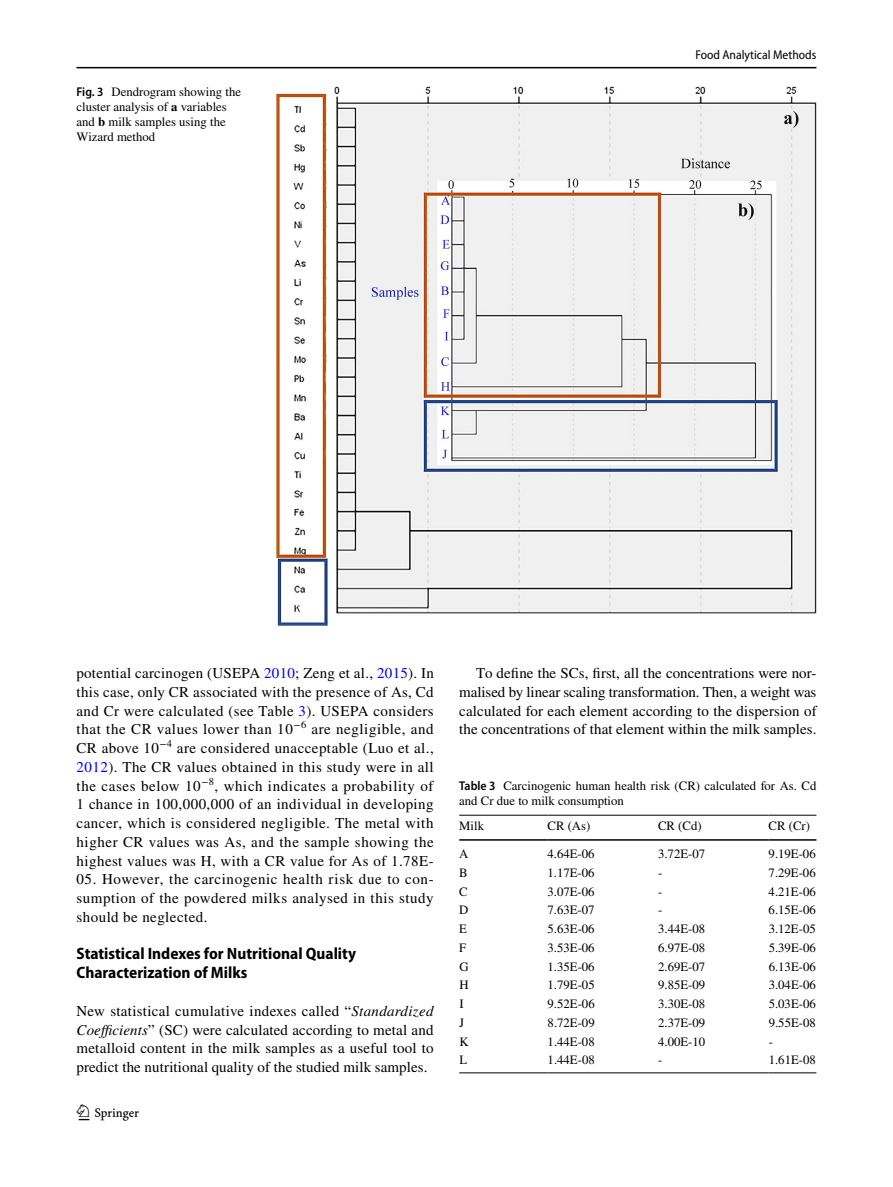
<style>
.page{position:relative;width:893px;height:1187px;background:#fff}
.page>*{position:absolute;margin:0;border:0;box-sizing:border-box;transform-origin:0 0}
.t1{font:22.5px "Springnew Regular 2";color:#000}
.t2{font:700 semi-condensed 16.5px/18.8px "Myriad Pro";color:#000}
.t3{font:15px/18.8px "STIX";letter-spacing:.015em;color:#000;text-align:justify}
.t4{font:12.75px/15px "STIX";color:#000}
.t5{font:semi-condensed 12.75px "Myriad Pro";color:#000}
.s1{font-family:"Myriad Pro";font-weight:600;font-stretch:semi-condensed}
.s2{font-weight:700}
.s3{color:#00f}
.s4{font-style:italic}
</style>
<div class="page">
<hr style="left:77px;top:67px;width:739px;height:1px;background:#000">
<img style="left:276px;top:87px;width:540px;height:538px">
<hr style="left:459px;top:814px;width:88px;height:1px;background:#000">
<hr style="left:459px;top:839px;width:88px;height:1px;background:#000">
<hr style="left:547px;top:814px;width:111px;height:1px;background:#000">
<hr style="left:547px;top:839px;width:111px;height:1px;background:#000">
<hr style="left:658px;top:814px;width:111px;height:1px;background:#000">
<hr style="left:658px;top:839px;width:111px;height:1px;background:#000">
<hr style="left:769px;top:814px;width:47px;height:1px;background:#000">
<hr style="left:769px;top:839px;width:47px;height:1px;background:#000">
<hr style="left:459px;top:1072px;width:88px;height:1px;background:#000">
<hr style="left:547px;top:1072px;width:111px;height:1px;background:#000">
<hr style="left:658px;top:1072px;width:111px;height:1px;background:#000">
<hr style="left:769px;top:1072px;width:47px;height:1px;background:#000">
<p class="t4" style="left:77px;top:85px;width:166px"><span class="s1">Fig. 3</span> Dendrogram showing the cluster analysis of <span class="s2">a</span> variables and <span class="s2">b</span> milk samples using the<br>Wizard method</p>
<p class="t5" style="left:695px;top:48px;width:123px">Food Analytical Methods</p>
<p class="t3" style="left:77px;top:664px;width:359px">potential carcinogen (USEPA <span class="s3">2010</span>; Zeng et al., <span class="s3">2015</span>). In this case, only CR associated with the presence of As, Cd and Cr were calculated (see Table <span class="s3">3</span>). USEPA considers that the CR values lower than 10<sup>−6</sup> are negligible, and CR above 10<sup>−4</sup> are considered unacceptable (Luo et al., <span class="s3">2012</span>). The CR values obtained in this study were in all the cases below 10<sup>−8</sup>, which indicates a probability of 1 chance in 100,000,000 of an individual in developing cancer, which is considered negligible. The metal with higher CR values was As, and the sample showing the highest values was H, with a CR value for As of 1.78E-</p>
<p class="t3" style="left:77px;top:871px;width:359px">05. However, the carcinogenic health risk due to con&shy;sumption of the powdered milks analysed in this study should be neglected.</p>
<p class="t2" style="left:77px;top:944px;width:281px">Statistical Indexes for Nutritional Quality<br>Characterization of Milks</p>
<p class="t3" style="left:77px;top:1002px;width:359px">New statistical cumulative indexes called “<span class="s4">Standardized Coefficients</span>” (SC) were calculated according to metal and metalloid content in the milk samples as a useful tool to predict the nutritional quality of the studied milk samples.</p>
<h1 class="t1" style="left:79px;top:1104px;width:62px">1 3</h1>
<p class="t3" style="left:459px;top:664px;width:359px;text-indent:17px">To define the SCs, first, all the concentrations were nor&shy;malised by linear scaling transformation. Then, a weight was calculated for each element according to the dispersion of the concentrations of that element within the milk samples.</p>
<p class="t4" style="left:459px;top:778px;width:359px"><span class="s1">Table 3</span> Carcinogenic human health risk (CR) calculated for As. Cd and Cr due to milk consumption</p>
<p class="t4" style="left:459px;top:819px;width:26px">Milk</p>
<p class="t4" style="left:547px;top:819px;width:44px">CR (As)</p>
<p class="t4" style="left:658px;top:819px;width:45px">CR (Cd)</p>
<p class="t4" style="left:769px;top:819px;width:43px">CR (Cr)</p>
<p class="t4" style="left:459px;top:847px;width:11px">A</p>
<p class="t4" style="left:547px;top:847px;width:49px">4.64E-06</p>
<p class="t4" style="left:658px;top:847px;width:49px">3.72E-07</p>
<p class="t4" style="left:769px;top:847px;width:49px">9.19E-06</p>
<p class="t4" style="left:459px;top:866px;width:10px">B</p>
<p class="t4" style="left:547px;top:866px;width:49px">1.17E-06</p>
<p class="t4" style="left:658px;top:866px;width:6px">-</p>
<p class="t4" style="left:769px;top:866px;width:49px">7.29E-06</p>
<p class="t4" style="left:459px;top:884px;width:10px">C</p>
<p class="t4" style="left:547px;top:884px;width:49px">3.07E-06</p>
<p class="t4" style="left:658px;top:884px;width:6px">-</p>
<p class="t4" style="left:769px;top:884px;width:49px">4.21E-06</p>
<p class="t4" style="left:459px;top:903px;width:11px">D</p>
<p class="t4" style="left:548px;top:903px;width:49px">7.63E-07</p>
<p class="t4" style="left:658px;top:903px;width:6px">-</p>
<p class="t4" style="left:769px;top:903px;width:49px">6.15E-06</p>
<p class="t4" style="left:459px;top:922px;width:9px">E</p>
<p class="t4" style="left:548px;top:922px;width:49px">5.63E-06</p>
<p class="t4" style="left:658px;top:922px;width:49px">3.44E-08</p>
<p class="t4" style="left:769px;top:922px;width:49px">3.12E-05</p>
<p class="t4" style="left:459px;top:940px;width:9px">F</p>
<p class="t4" style="left:548px;top:940px;width:49px">3.53E-06</p>
<p class="t4" style="left:658px;top:940px;width:49px">6.97E-08</p>
<p class="t4" style="left:769px;top:940px;width:49px">5.39E-06</p>
<p class="t4" style="left:459px;top:959px;width:11px">G</p>
<p class="t4" style="left:548px;top:959px;width:49px">1.35E-06</p>
<p class="t4" style="left:658px;top:959px;width:49px">2.69E-07</p>
<p class="t4" style="left:769px;top:959px;width:49px">6.13E-06</p>
<p class="t4" style="left:459px;top:978px;width:11px">H</p>
<p class="t4" style="left:548px;top:978px;width:49px">1.79E-05</p>
<p class="t4" style="left:658px;top:978px;width:49px">9.85E-09</p>
<p class="t4" style="left:769px;top:978px;width:49px">3.04E-06</p>
<p class="t4" style="left:459px;top:997px;width:6px">I</p>
<p class="t4" style="left:548px;top:997px;width:49px">9.52E-06</p>
<p class="t4" style="left:658px;top:997px;width:49px">3.30E-08</p>
<p class="t4" style="left:769px;top:997px;width:49px">5.03E-06</p>
<p class="t4" style="left:459px;top:1015px;width:6px">J</p>
<p class="t4" style="left:548px;top:1015px;width:49px">8.72E-09</p>
<p class="t4" style="left:658px;top:1015px;width:49px">2.37E-09</p>
<p class="t4" style="left:769px;top:1015px;width:49px">9.55E-08</p>
<p class="t4" style="left:459px;top:1034px;width:11px">K</p>
<p class="t4" style="left:548px;top:1034px;width:49px">1.44E-08</p>
<p class="t4" style="left:658px;top:1034px;width:49px">4.00E-10</p>
<p class="t4" style="left:769px;top:1034px;width:6px">-</p>
<p class="t4" style="left:459px;top:1053px;width:9px">L</p>
<p class="t4" style="left:548px;top:1053px;width:49px">1.44E-08</p>
<p class="t4" style="left:658px;top:1053px;width:6px">-</p>
<p class="t4" style="left:769px;top:1053px;width:49px">1.61E-08</p>
</div>
